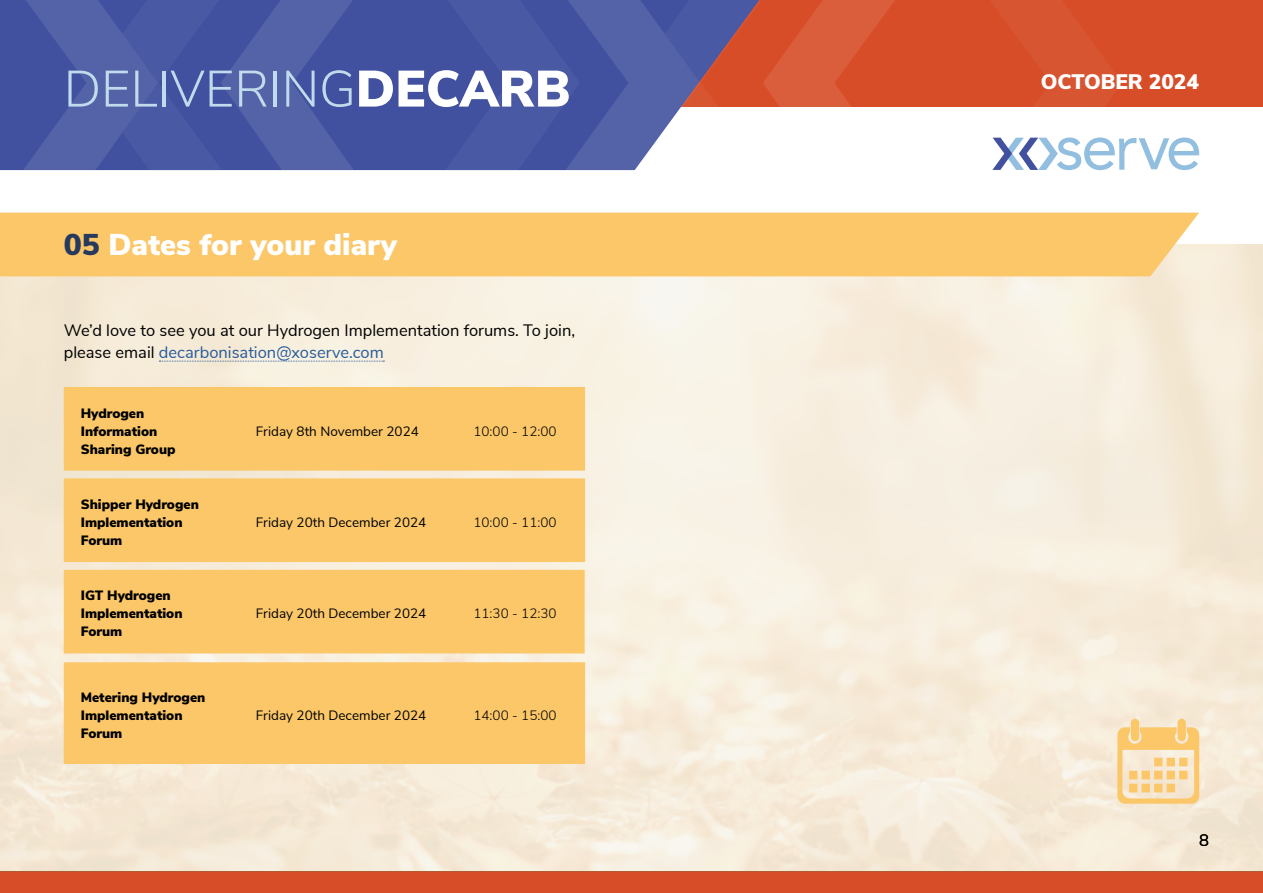
<style>
.page{position:relative;width:1263px;height:893px;background:#fff}
.page>*{position:absolute;margin:0;border:0;box-sizing:border-box;transform-origin:0 0}
.t1{font:300 51px "Nunito Sans";color:#c0dbeb}
.t2{font:900 30px "Nunito Sans";color:#fff}
.t3{font:900 21px "Nunito Sans";color:#fff}
.t4{font:16.5px/22.5px "Nunito Sans";color:#000}
.t5{font:900 13.5px/18px "Nunito Sans";color:#000}
.t6{font:13.5px "Nunito Sans";color:#000}
.t7{font:300 13.5px "Nunito Sans";color:#000}
.s1{font-weight:900;color:#fff}
.s2{color:#263a5d}
.s3{color:#275b9b}
</style>
<div class="page">
<div style="left:361px;top:0;width:902px;height:106px;background:#d64d27"></div>
<div style="left:0;top:872px;width:1263px;height:21px;background:#d64d27"></div>
<svg style="left:0;top:0;width:1199px;height:170px"></svg>
<div style="left:0;top:244px;width:1263px;height:628px;background:linear-gradient(to bottom,#f6eede,#f6ebda)"></div>
<div style="left:0;top:213px;width:1199px;height:63px;background:#fbc769"></div>
<svg style="left:159px;top:361px;width:225px;height:1px"></svg>
<svg style="left:1117px;top:719px;width:82px;height:85px;background:#f8d79e"></svg>
<div style="left:64px;top:662px;width:521px;height:102px;background:#fbc769"></div>
<div style="left:64px;top:478px;width:521px;height:84px;background:#fbc769"></div>
<div style="left:64px;top:570px;width:521px;height:83px;background:#fbc769"></div>
<div style="left:64px;top:387px;width:521px;height:84px;background:#fbc769"></div>
<h1 class="t1" style="left:64px;top:52px;width:508px">DELIVERING<span class="s1">DECARB</span></h1>
<h3 class="t3" style="left:1041px;top:67px;width:160px">OCTOBER 2024</h3>
<h2 class="t2" style="left:9px;top:223px;width:390px"><sub>»</sub> <sub>w</sub> <span class="s2">05</span> Dates for your diary</h2>
<p class="t4" style="left:64px;top:318px;width:513px">We’d love to see you at our Hydrogen Implementation forums. To join, please email <span class="s3">decarbonisation@xoserve.com</span></p>
<p class="t5" style="left:81px;top:403px;width:96px">Hydrogen<br>Information<br>Sharing Group</p>
<p class="t5" style="left:81px;top:495px;width:120px">Shipper Hydrogen<br>Implementation<br>Forum</p>
<p class="t5" style="left:81px;top:586px;width:103px">IGT Hydrogen<br>Implementation<br>Forum</p>
<p class="t5" style="left:81px;top:688px;width:126px">Metering Hydrogen<br>Implementation<br>Forum</p>
<p class="t6" style="left:256px;top:421px;width:165px">Friday 8th November 2024</p>
<p class="t7" style="left:473px;top:421px;width:85px">10:00 - 12:00</p>
<p class="t6" style="left:256px;top:512px;width:172px">Friday 20th December 2024</p>
<p class="t7" style="left:473px;top:512px;width:85px">10:00 - 11:00</p>
<p class="t6" style="left:256px;top:604px;width:172px">Friday 20th December 2024</p>
<p class="t7" style="left:473px;top:604px;width:85px">11:30 - 12:30</p>
<p class="t6" style="left:256px;top:705px;width:172px">Friday 20th December 2024</p>
<p class="t7" style="left:473px;top:705px;width:85px">14:00 - 15:00</p>
<p class="t4" style="left:1199px;top:828px;width:11px">8</p>
</div>
